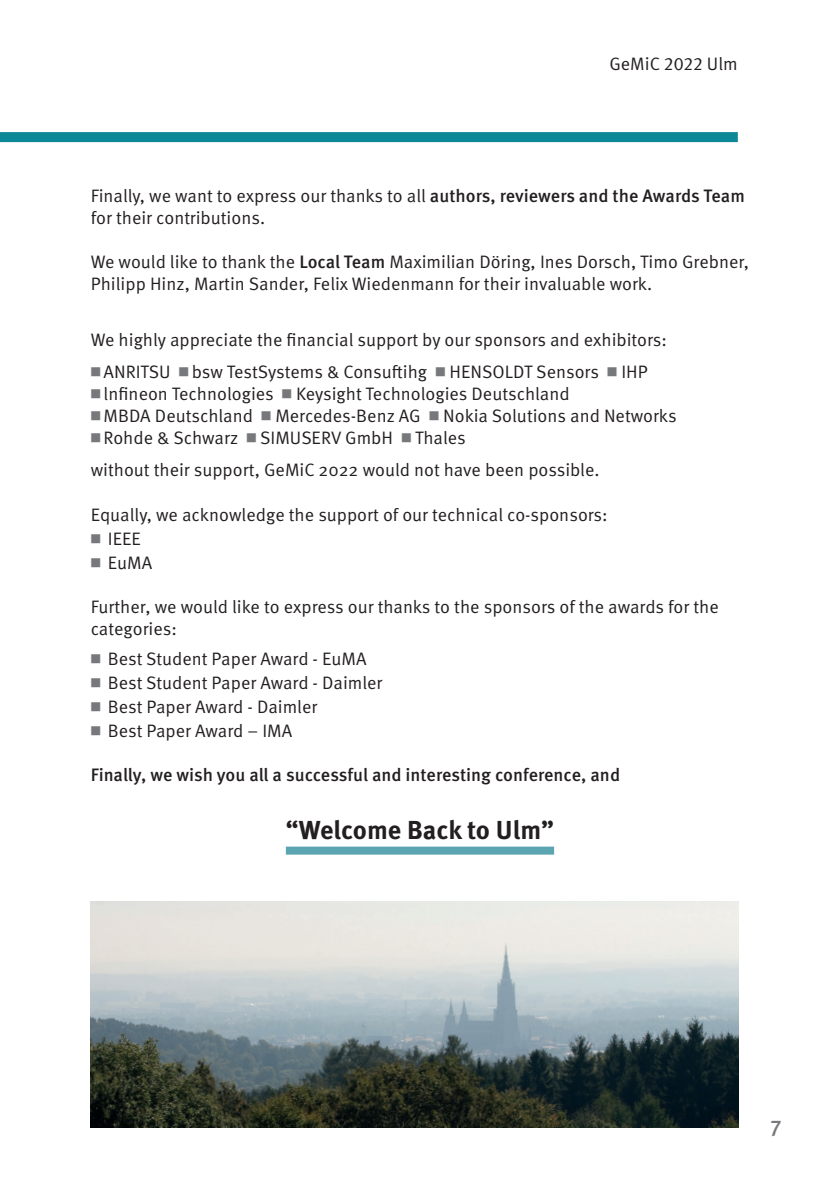
<style>
.page{position:relative;width:840px;height:1191px;background:#fff}
.page>*{position:absolute;margin:0;border:0;box-sizing:border-box;transform-origin:0 0}
.t1{font:700 26px "Meta OT";color:#231f20}
.t2{font:500 22px "Meta OT";color:#76787b}
.t3{font:18px/22px "Meta OT Norm";color:#231f20}
.t4{font:500 18px "Meta OT";letter-spacing:-.005em;color:#231f20}
.s1{font-family:"Meta OT";font-weight:500}
.s2{font-size:12px;color:#76787b}
</style>
<div class="page">
<div style="left:286px;top:846px;width:268px;height:8px;background:#5ba4b2"></div>
<div style="left:0;top:132px;width:737px;height:10px;background:#0c8896"></div>
<img style="left:90px;top:901px;width:647px;height:226px">
<p class="t3" style="left:609px;top:53px;width:130px">GeMiC 2022 Ulm</p>
<p class="t3" style="left:91px;top:185px;width:655px">Finally, we want to express our thanks to all <span class="s1">authors, reviewers and the Awards Team </span>for their contributions.</p>
<p class="t3" style="left:91px;top:250px;width:659px">We would like to thank the <span class="s1">Local Team</span> Maximilian Döring, Ines Dorsch, Timo Grebner,<br>Philipp Hinz, Martin Sander, Felix Wiedenmann for their invaluable work.</p>
<p class="t3" style="left:91px;top:329px;width:577px">We highly appreciate the financial support by our sponsors and exhibitors:</p>
<p class="t3" style="left:91px;top:361px;width:558px"><span class="s2">■</span> ANRITSU <span class="s2">■</span> bsw TestSystems &amp; Consuftihg <span class="s2">■</span> HENSOLDT Sensors <span class="s2">■</span> IHP</p>
<p class="t3" style="left:91px;top:383px;width:480px"><span class="s2">■</span> lnfineon Technologies <span class="s2">■</span> Keysight Technologies Deutschland</p>
<p class="t3" style="left:91px;top:405px;width:587px"><span class="s2">■</span> MBDA Deutschland <span class="s2">■</span> Mercedes-Benz AG <span class="s2">■</span> Nokia Solutions and Networks</p>
<p class="t3" style="left:91px;top:422px;width:510px;line-height:32px"><span class="s2">■</span> Rohde &amp; Schwarz <span class="s2">■</span> SIMUSERV GmbH <span class="s2">■</span> Thales<br>without their support, GeMiC 2022 would not have been possible.</p>
<p class="t3" style="left:91px;top:503px;width:518px">Equally, we acknowledge the support of our technical co-sponsors:</p>
<p class="t3" style="left:91px;top:527px;width:51px"><span class="s2">■</span> IEEE</p>
<p class="t3" style="left:91px;top:551px;width:63px"><span class="s2">■</span> EuMA</p>
<p class="t3" style="left:91px;top:595px;width:629px">Further, we would like to express our thanks to the sponsors of the awards for the categories:</p>
<p class="t3" style="left:91px;top:647px;width:277px"><span class="s2">■</span> Best Student Paper Award - EuMA</p>
<p class="t3" style="left:91px;top:671px;width:293px"><span class="s2">■</span> Best Student Paper Award - Daimler</p>
<p class="t3" style="left:91px;top:695px;width:228px"><span class="s2">■</span> Best Paper Award - Daimler</p>
<p class="t3" style="left:91px;top:719px;width:203px"><span class="s2">■</span> Best Paper Award – IMA</p>
<p class="t4" style="left:91px;top:763px;width:530px">Finally, we wish you all a successful and interesting conference, and</p>
<h1 class="t1" style="left:286px;top:813px;width:269px">“Welcome Back to Ulm”</h1>
<p class="t2" style="left:770px;top:1110px;width:13px">7</p>
</div>
